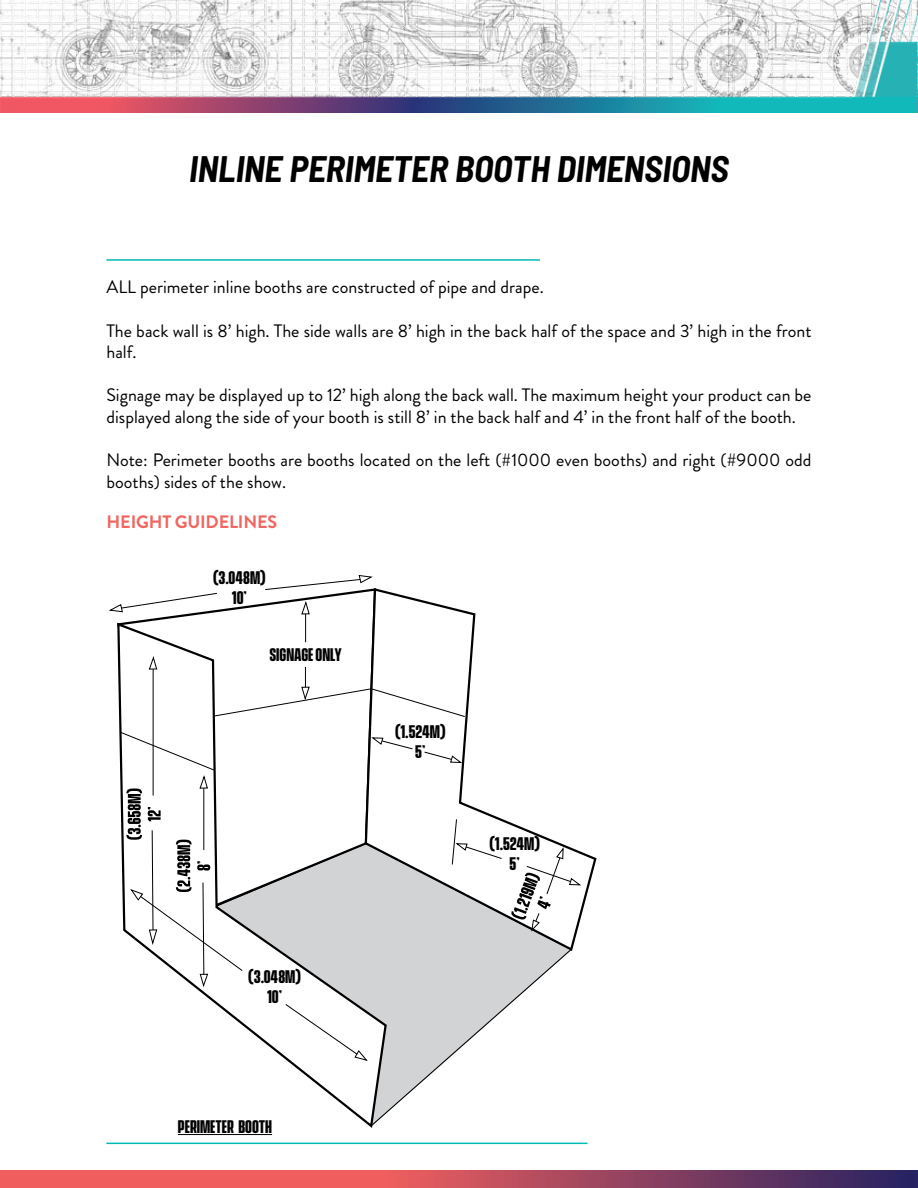
<style>
.page{position:relative;width:918px;height:1188px;background:#fff}
.page>*{position:absolute;margin:0;border:0;box-sizing:border-box;transform-origin:0 0}
.t1{font:italic 700 semi-condensed 36px "Barlow";color:#000}
.t2{font:18px/21.6px "Brandon Grotesque";color:#000}
.t3{font:700 18px "Brandon Grotesque";letter-spacing:-.01em;color:#f16660}
.t4{font:700 16.65px/20px "Vanguard CF";color:#000;text-align:center}
</style>
<div class="page">
<img style="left:0;top:0;width:918px;height:112px">
<svg style="left:0;top:1171px;width:918px;height:17px;background:#b44d5f"></svg>
<hr style="left:106px;top:259px;width:434px;height:2px;background:#00bcb6">
<hr style="left:106px;top:1143px;width:482px;height:1px;background:#00bcb6">
<svg style="left:389px;top:953px;width:179px;height:158px"></svg>
<svg style="left:121px;top:590px;width:243px;height:31px"></svg>
<svg style="left:364px;top:588px;width:233px;height:365px"></svg>
<svg style="left:117px;top:621px;width:272px;height:507px"></svg>
<svg style="left:109px;top:592px;width:109px;height:20px"></svg>
<svg style="left:265px;top:575px;width:108px;height:15px"></svg>
<svg style="left:285px;top:1004px;width:83px;height:57px"></svg>
<svg style="left:510px;top:847px;width:71px;height:85px"></svg>
<hr style="left:178px;top:1134px;width:94px;height:1px;background:#000">
<svg style="left:301px;top:601px;width:9px;height:41px"></svg>
<svg style="left:120px;top:656px;width:382px;height:331px"></svg>
<h1 class="t1" style="left:189px;top:146px;width:541px">INLINE PERIMETER BOOTH DIMENSIONS</h1>
<p class="t2" style="left:106px;top:277px;width:439px">ALL perimeter inline booths are constructed of pipe and drape.</p>
<p class="t2" style="left:106px;top:320px;width:707px">The back wall is 8’ high. The side walls are 8’ high in the back half of the space and 3’ high in the front half.</p>
<p class="t2" style="left:106px;top:385px;width:707px">Signage may be displayed up to 12’ high along the back wall. The maximum height your product can be displayed along the side of your booth is still 8’ in the back half and 4’ in the front half of the booth.</p>
<p class="t2" style="left:106px;top:449px;width:706px">Note: Perimeter booths are booths located on the left (#1000 even booths) and right (#9000 odd booths) sides of the show.</p>
<p class="t3" style="left:107px;top:509px;width:172px">HEIGHT GUIDELINES</p>
<p class="t4" style="left:213px;top:568px;width:54px">(3.048M)<br>10’</p>
<p class="t4" style="left:269px;top:645px;width:74px">SIGNAGE ONLY</p>
<p class="t4" style="left:248px;top:967px;width:54px">(3.048M)<br>10’</p>
<p class="t4" style="left:178px;top:1117px;width:96px">PERIMETER BOOTH</p>
<p class="t4" style="left:395px;top:722px;width:52px">(1.524M)<br>5’</p>
<p class="t4" style="left:489px;top:834px;width:52px">(1.524M)<br>5’</p>
</div>
